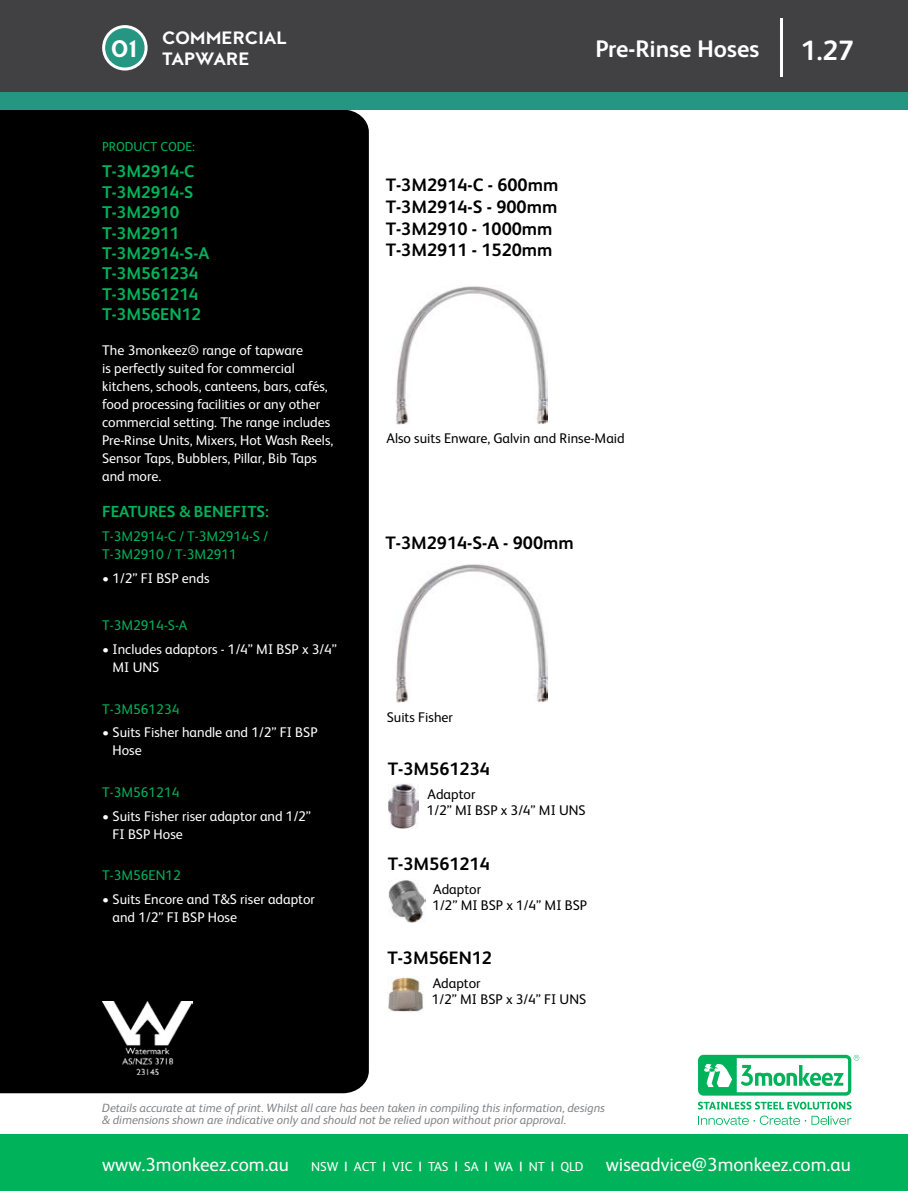
<style>
.page{position:relative;width:908px;height:1191px;background:#fff}
.page>*{position:absolute;margin:0;border:0;box-sizing:border-box;transform-origin:0 0}
.t1{font:700 28px "FS Albert";color:#fff}
.t2{font:700 24px "FS Albert";color:#fff}
.t3{font:900 24px "MTT Milano";color:#fff}
.t4{font:19px "FS Albert";color:#fff}
.t5{font:700 18px/21.6px "FS Albert";color:#000}
.t6{font:900 18px/21.6px "MTT Milano";color:#fff}
.t7{font:700 17px/20.4px "FS Albert";color:#00b259}
.t8{font:700 16px "FS Albert";color:#00b259}
.t9{font:14px/18px "FS Albert";color:#fff}
.t10{font:14px/16px "FS Albert";color:#000}
.t11{font:14px/18px "FS Albert";color:#00b259}
.t12{font:13px "FS Albert";color:#00b259}
.t13{font:italic 12px/12px "FS Albert";color:#808285}
.s1{font-size:13px}
.s2{font-weight:700;font-size:13px}
</style>
<div class="page">
<div style="left:0;top:110px;width:369px;height:983px;background:#000"></div>
<img style="left:103px;top:1001px;width:90px;height:73px">
<div style="left:0;top:0;width:907px;height:92px;background:#414042"></div>
<hr style="left:780px;top:18px;width:2px;height:59px;background:#fff">
<div style="left:104px;top:27px;width:42px;height:42px;background:#249681;border-radius:50%"></div>
<div style="left:102px;top:25px;width:45px;height:46px;border:3px solid #fff;border-radius:50%"></div>
<div style="left:0;top:92px;width:907px;height:18px;background:#249681"></div>
<div style="left:0;top:1134px;width:907px;height:57px;background:#00b259"></div>
<svg style="left:853px;top:1054px;width:5px;height:6px"></svg>
<svg style="left:698px;top:1115px;width:107px;height:10px"></svg>
<svg style="left:811px;top:1115px;width:39px;height:9px"></svg>
<svg style="left:698px;top:1101px;width:153px;height:8px"></svg>
<svg style="left:697px;top:1054px;width:153px;height:41px"></svg>
<svg style="left:703px;top:1058px;width:144px;height:34px"></svg>
<img style="left:395px;top:286px;width:152px;height:138px">
<img style="left:395px;top:564px;width:152px;height:138px">
<img style="left:387px;top:976px;width:37px;height:36px">
<img style="left:388px;top:880px;width:37px;height:42px">
<img style="left:388px;top:784px;width:30px;height:44px">
<h2 class="t3" style="left:111px;top:35px;width:28px">01</h2>
<p class="t6" style="left:162px;top:28px;width:126px">COMMERCIAL<br>TAPWARE</p>
<h1 class="t1" style="left:800px;top:34px;width:55px">1.27</h1>
<h2 class="t2" style="left:595px;top:35px;width:165px">Pre-Rinse Hoses</h2>
<p class="t12" style="left:102px;top:139px;width:94px">PRODUCT CODE:</p>
<p class="t7" style="left:102px;top:161px;width:109px">T-3M2914-C<br>T-3M2914-S<br>T-3M2910<br>T-3M2911<br>T-3M2914-S-A<br>T-3M561234<br>T-3M561214<br>T-3M56EN12</p>
<p class="t9" style="left:102px;top:341px;width:232px">The 3monkeez® range of tapware<br>is perfectly suited for commercial kitchens, schools, canteens, bars, cafés, food processing facilities or any other commercial setting. The range includes Pre-Rinse Units, Mixers, Hot Wash Reels, Sensor Taps, Bubblers, Pillar, Bib Taps and more.</p>
<p class="t8" style="left:102px;top:503px;width:168px">FEATURES &amp; BENEFITS:</p>
<p class="t11" style="left:102px;top:527px;width:167px">T-3M2914-C / T-3M2914-S /<br>T-3M2910 / T-3M2911</p>
<p class="t9" style="left:102px;top:569px;width:109px">• 1/2” FI BSP ends</p>
<p class="t11" style="left:102px;top:616px;width:87px">T-3M2914-S-A</p>
<p class="t9" style="left:112px;top:640px;width:226px;text-indent:-10px">• Includes adaptors - 1/4” MI BSP x 3/4”<br>MI UNS</p>
<p class="t11" style="left:102px;top:699px;width:79px">T-3M561234</p>
<p class="t9" style="left:112px;top:723px;width:206px;text-indent:-10px">• Suits Fisher handle and 1/2” FI BSP<br>Hose</p>
<p class="t11" style="left:102px;top:783px;width:79px">T-3M561214</p>
<p class="t9" style="left:112px;top:806px;width:200px;text-indent:-10px">• Suits Fisher riser adaptor and 1/2”<br>FI BSP Hose</p>
<p class="t11" style="left:102px;top:866px;width:80px">T-3M56EN12</p>
<p class="t9" style="left:112px;top:890px;width:204px;text-indent:-10px">• Suits Encore and T&amp;S riser adaptor and 1/2” FI BSP Hose</p>
<p class="t5" style="left:385px;top:174px;width:174px">T-3M2914-C - 600mm<br>T-3M2914-S - 900mm<br>T-3M2910 - 1000mm<br>T-3M2911 - 1520mm</p>
<p class="t10" style="left:386px;top:430px;width:240px">Also suits Enware, Galvin and Rinse-Maid</p>
<p class="t5" style="left:385px;top:531px;width:190px">T-3M2914-S-A - 900mm</p>
<p class="t10" style="left:386px;top:708px;width:68px">Suits Fisher</p>
<p class="t5" style="left:387px;top:757px;width:103px">T-3M561234</p>
<p class="t10" style="left:426px;top:786px;width:160px">Adaptor<br>1/2” MI BSP x 3/4” MI UNS</p>
<p class="t5" style="left:387px;top:853px;width:103px">T-3M561214</p>
<p class="t10" style="left:432px;top:881px;width:156px">Adaptor<br>1/2” MI BSP x 1/4” MI BSP</p>
<p class="t5" style="left:387px;top:946px;width:106px">T-3M56EN12</p>
<p class="t10" style="left:431px;top:975px;width:156px">Adaptor<br>1/2” MI BSP x 3/4” FI UNS</p>
<p class="t13" style="left:102px;top:1102px;width:504px">Details accurate at time of print. Whilst all care has been taken in compiling this information, designs &amp; dimensions shown are indicative only and should not be relied upon without prior approval.</p>
<h3 class="t4" style="left:102px;top:1153px;width:749px">www.3monkeez.com.au <span class="s1">NSW</span> <span class="s2">|</span> <span class="s1">ACT</span> <span class="s2">|</span> <span class="s1">VIC</span> <span class="s2">|</span> <span class="s1">TAS</span> <span class="s2">|</span> <span class="s1">SA</span> <span class="s2">|</span> <span class="s1">WA</span> <span class="s2">|</span> <span class="s1">NT</span> <span class="s2">|</span> <span class="s1">QLD</span> wiseadvice@3monkeez.com.au</h3>
</div>
